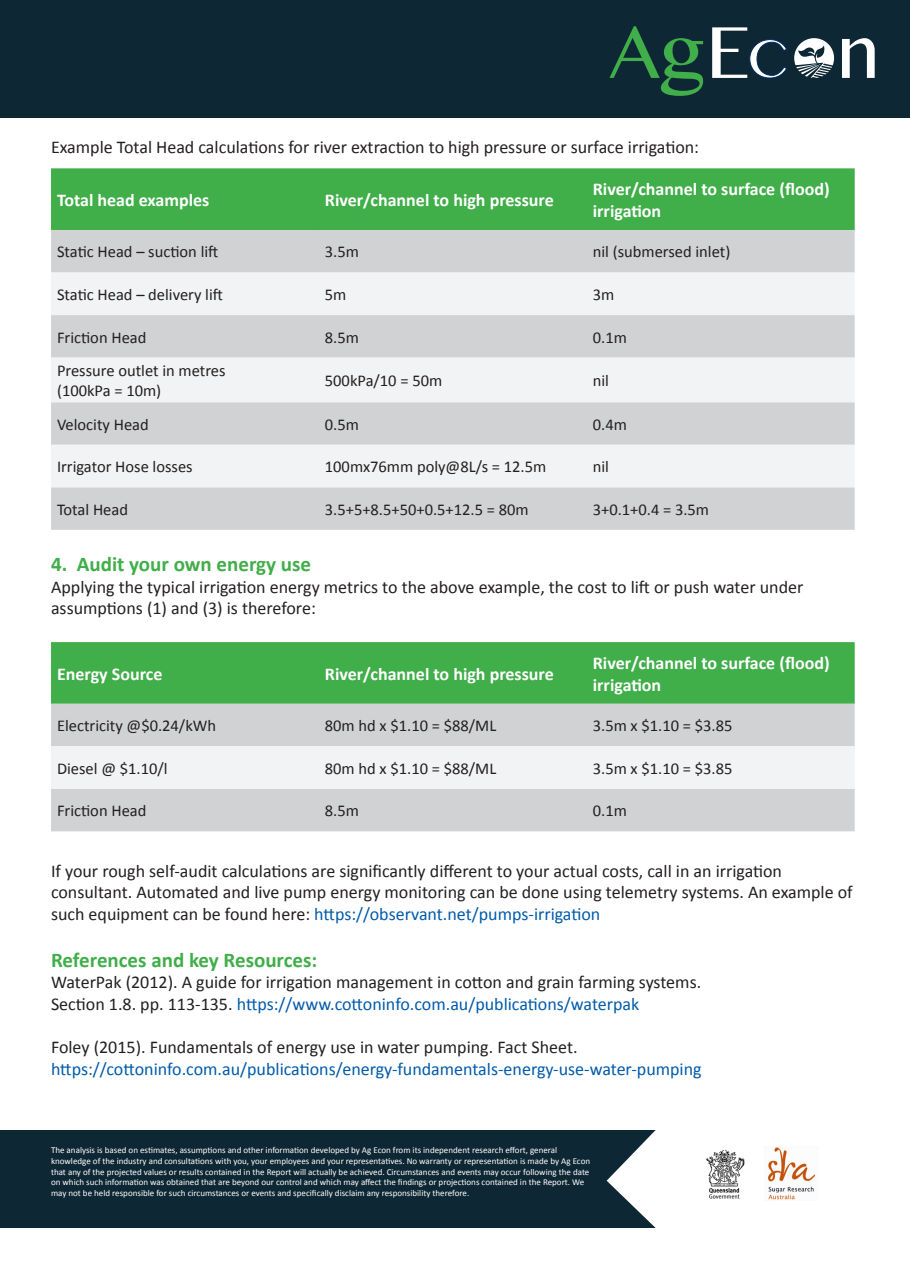
<style>
.page{position:relative;width:910px;height:1280px;background:#fff}
.page>*{position:absolute;margin:0;border:0;box-sizing:border-box;transform-origin:0 0}
.t1{font:700 21px "Calibri";color:#40ae49}
.t2{font:18px/21.6px "Calibri";color:#231f20}
.t3{font:700 18px/21.6px "Calibri";color:#fff}
.t4{font:18px "Calibri";color:#015aaa}
.t5{font:16.5px "Calibri";color:#231f20}
.t6{font:9px/10.8px "Calibri";color:#fff}
.s1{color:#015aaa}
.s2{color:#231f20}
</style>
<div class="page">
<div style="left:0;top:0;width:910px;height:117px;background:#0e2734"></div>
<svg style="left:609px;top:26px;width:94px;height:70px"></svg>
<svg style="left:712px;top:27px;width:163px;height:51px"></svg>
<div style="left:51px;top:168px;width:804px;height:62px;background:#40ae49"></div>
<div style="left:51px;top:230px;width:804px;height:300px;background:#d1d2d4"></div>
<svg style="left:51px;top:273px;width:804px;height:214px;fill:#f2f3f4"></svg>
<div style="left:51px;top:642px;width:804px;height:62px;background:#40ae49"></div>
<div style="left:51px;top:704px;width:804px;height:127px;background:#d1d2d4"></div>
<div style="left:51px;top:746px;width:804px;height:43px;background:#f2f3f4"></div>
<div style="left:0;top:1130px;width:688px;height:98px;background:#0e2734"></div>
<svg style="left:607px;top:1130px;width:119px;height:98px"></svg>
<img style="left:768px;top:1147px;width:48px;height:53px">
<img style="left:699px;top:1150px;width:46px;height:49px">
<p class="t2" style="left:51px;top:135px;width:650px">Example Total Head calculations for river extraction to high pressure or surface irrigation:</p>
<p class="t3" style="left:57px;top:188px;width:154px">Total head examples</p>
<p class="t3" style="left:325px;top:188px;width:230px">River/channel to high pressure</p>
<p class="t3" style="left:593px;top:178px;width:238px">River/channel to surface (flood) irrigation</p>
<p class="t5" style="left:57px;top:242px;width:163px">Static Head – suction lift</p>
<p class="t5" style="left:325px;top:242px;width:36px">3.5m</p>
<p class="t5" style="left:593px;top:242px;width:139px">nil (submersed inlet)</p>
<p class="t5" style="left:57px;top:284px;width:168px">Static Head – delivery lift</p>
<p class="t5" style="left:325px;top:284px;width:23px">5m</p>
<p class="t5" style="left:593px;top:284px;width:23px">3m</p>
<p class="t5" style="left:57px;top:327px;width:91px">Friction Head</p>
<p class="t5" style="left:325px;top:327px;width:36px">8.5m</p>
<p class="t5" style="left:593px;top:327px;width:36px">0.1m</p>
<p class="t5" style="left:57px;top:360px;width:170px">Pressure outlet in metres</p>
<p class="t5" style="left:57px;top:380px;width:106px">(100kPa = 10m)</p>
<p class="t5" style="left:325px;top:370px;width:119px">500kPa/10 = 50m</p>
<p class="t5" style="left:593px;top:370px;width:18px">nil</p>
<p class="t5" style="left:57px;top:414px;width:93px">Velocity Head</p>
<p class="t5" style="left:325px;top:414px;width:36px">0.5m</p>
<p class="t5" style="left:593px;top:414px;width:36px">0.4m</p>
<p class="t5" style="left:57px;top:456px;width:137px">Irrigator Hose losses</p>
<p class="t5" style="left:325px;top:456px;width:223px">100mx76mm poly@8L/s = 12.5m</p>
<p class="t5" style="left:593px;top:456px;width:18px">nil</p>
<p class="t5" style="left:57px;top:499px;width:73px">Total Head</p>
<p class="t5" style="left:325px;top:499px;width:205px">3.5+5+8.5+50+0.5+12.5 = 80m</p>
<p class="t5" style="left:593px;top:499px;width:118px">3+0.1+0.4 = 3.5m</p>
<p class="t1" style="left:51px;top:551px;width:262px">4. Audit your own energy use</p>
<p class="t2" style="left:51px;top:575px;width:754px">Applying the typical irrigation energy metrics to the above example, the cost to lift or push water under assumptions (1) and (3) is therefore:</p>
<p class="t3" style="left:57px;top:662px;width:107px">Energy Source</p>
<p class="t3" style="left:325px;top:662px;width:230px">River/channel to high pressure</p>
<p class="t3" style="left:593px;top:651px;width:238px">River/channel to surface (flood) irrigation</p>
<p class="t5" style="left:57px;top:715px;width:161px">Electricity @$0.24/kWh</p>
<p class="t5" style="left:325px;top:715px;width:173px">80m hd x $1.10 = $88/ML</p>
<p class="t5" style="left:593px;top:715px;width:141px">3.5m x $1.10 = $3.85</p>
<p class="t5" style="left:57px;top:758px;width:112px">Diesel @ $1.10/l</p>
<p class="t5" style="left:325px;top:758px;width:173px">80m hd x $1.10 = $88/ML</p>
<p class="t5" style="left:593px;top:758px;width:141px">3.5m x $1.10 = $3.85</p>
<p class="t5" style="left:57px;top:800px;width:91px">Friction Head</p>
<p class="t5" style="left:325px;top:800px;width:36px">8.5m</p>
<p class="t5" style="left:593px;top:800px;width:36px">0.1m</p>
<p class="t2" style="left:51px;top:859px;width:803px">If your rough self-audit calculations are significantly different to your actual costs, call in an irrigation consultant. Automated and live pump energy monitoring can be done using telemetry systems. An example of such equipment can be found here: <span class="s1">https://observant.net/pumps-irrigation</span></p>
<p class="t1" style="left:51px;top:947px;width:268px">References and key Resources:</p>
<p class="t2" style="left:51px;top:971px;width:652px">WaterPak (2012). A guide for irrigation management in cotton and grain farming systems.</p>
<p class="t4" style="left:51px;top:993px;width:590px"><span class="s2">Section 1.8. pp. 113-135.</span> https://www.cottoninfo.com.au/publications/waterpak</p>
<p class="t2" style="left:51px;top:1035px;width:528px">Foley (2015). Fundamentals of energy use in water pumping. Fact Sheet.</p>
<p class="t4" style="left:51px;top:1058px;width:652px">https://cottoninfo.com.au/publications/energy-fundamentals-energy-use-water-pumping</p>
<p class="t6" style="left:51px;top:1144px;width:541px">The analysis is based on estimates, assumptions and other information developed by Ag Econ from its independent research effort, general knowledge of the industry and consultations with you, your employees and your representatives. No warranty or representation is made by Ag Econ that any of the projected values or results contained in the Report will actually be achieved. Circumstances and events may occur following the date on which such information was obtained that are beyond our control and which may affect the findings or projections contained in the Report. We may not be held responsible for such circumstances or events and specifically disclaim any responsibility therefore.</p>
</div>
